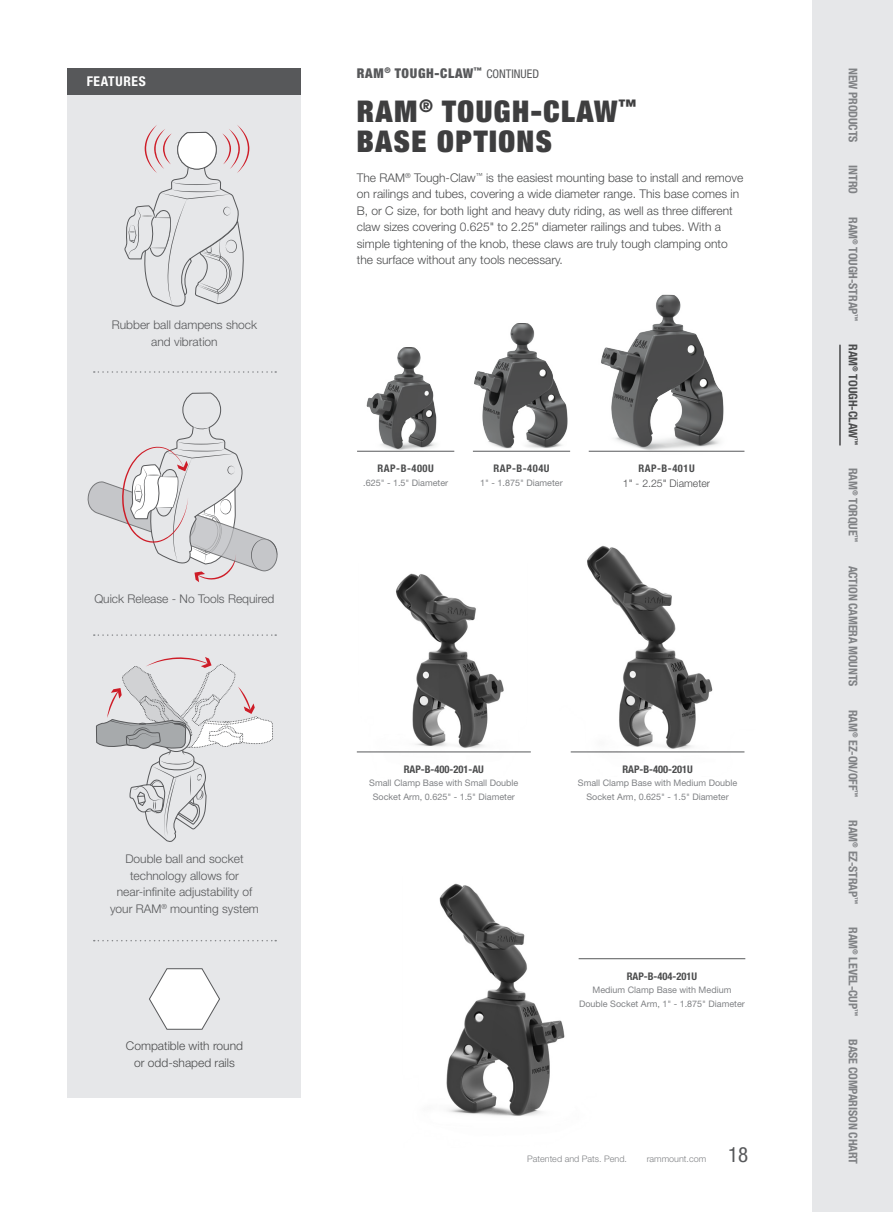
<style>
.page{position:relative;width:893px;height:1212px;background:#fff}
.page>*{position:absolute;margin:0;border:0;box-sizing:border-box;transform-origin:0 0}
._20_points_title{font:900 condensed 30px/30px "Helvetica Neue LT Std";letter-spacing:.05em;color:#3e3e3f}
.t1{font:condensed 21px "Helvetica Neue LT Std";color:#57585a}
.t2{font:900 condensed 13.5px "Helvetica Neue LT Std";letter-spacing:.05em;color:#57585a}
.White_Features_Title{font:700 condensed 13.5px "Helvetica Neue LT Std";letter-spacing:.05em;color:#fff}
._20_points_title-2{font:300 12px/16.5px "Helvetica Neue LT Std";color:#4b4c4d}
.Features_aligned_cen{font:300 12px/16.5px "Helvetica Neue LT Std";color:#57585a;text-align:center}
.t3{font:700 condensed 12px "Helvetica Neue LT Std";letter-spacing:-.01em;color:#808285}
.Features_aligned_cen-2{font:300 12px/16.5px "Helvetica Neue LT Std";color:#4b4c4d;text-align:center}
.t4{font:700 condensed 12px "Helvetica Neue LT Std";letter-spacing:-.005em;color:#4b4c4d}
.Part_Numbers_with_Li{font:700 condensed 10.5px "Helvetica Neue LT Std";color:#4b4c4d}
.Descriptions{font:300 10.5px "Helvetica Neue LT Std";color:#4b4c4d}
.Descriptions-2{font:9px/13.5px "Helvetica Neue LT Std";color:#808285;text-align:center}
.t5{font:300 9px "Helvetica Neue LT Std";color:#808285}
.s1{font-weight:400;font-size:12px}
</style>
<div class="page">
<div style="left:812px;top:0;width:81px;height:1212px;background:#e6e7e9"></div>
<div style="left:68px;top:94px;width:233px;height:1003px;background:#e6e7e9"></div>
<img style="left:472px;top:323px;width:99px;height:129px">
<hr style="left:473px;top:451px;width:97px;height:1px;background:#57585a">
<img style="left:599px;top:294px;width:132px;height:157px">
<hr style="left:589px;top:451px;width:155px;height:1px;background:#57585a">
<img style="left:363px;top:347px;width:81px;height:104px">
<hr style="left:357px;top:451px;width:97px;height:1px;background:#57585a">
<img style="left:356px;top:573px;width:175px;height:180px">
<hr style="left:357px;top:752px;width:174px;height:1px;background:#57585a">
<img style="left:439px;top:883px;width:169px;height:233px">
<hr style="left:579px;top:958px;width:166px;height:1px;background:#57585a">
<div style="left:68px;top:68px;width:233px;height:26px;background:#57585a"></div>
<svg style="left:94px;top:371px;width:182px;height:2px"></svg>
<svg style="left:94px;top:634px;width:182px;height:2px"></svg>
<svg style="left:94px;top:940px;width:182px;height:1px"></svg>
<img style="left:570px;top:545px;width:175px;height:208px">
<svg style="left:124px;top:125px;width:125px;height:182px"></svg>
<svg style="left:96px;top:657px;width:177px;height:185px"></svg>
<svg style="left:149px;top:968px;width:71px;height:62px"></svg>
<svg style="left:88px;top:392px;width:189px;height:190px"></svg>
<hr style="left:839px;top:345px;width:2px;height:100px;background:#3e3e3f">
<p class="White_Features_Title" style="left:87px;top:73px;width:60px">FEATURES</p>
<p class="Features_aligned_cen" style="left:112px;top:316px;width:147px">Rubber ball dampens shock and vibration</p>
<p class="Features_aligned_cen" style="left:94px;top:590px;width:182px">Quick Release - No Tools Required</p>
<p class="Features_aligned_cen" style="left:110px;top:850px;width:150px">Double ball and socket technology allows for near-infinite adjustability of your RAM<sup>®</sup> mounting system</p>
<p class="Features_aligned_cen-2" style="left:126px;top:1037px;width:119px">Compatible with round or odd-shaped rails</p>
<p class="t2" style="left:357px;top:64px;width:184px">RAM<sup>®</sup> TOUGH-CLAW<sup>™</sup> <span class="s1">CONTINUED</span></p>
<p class="_20_points_title" style="left:357px;top:95px;width:281px">RAM<sup>®</sup> TOUGH-CLAW<sup>™<br></sup>BASE OPTIONS</p>
<p class="_20_points_title-2" style="left:357px;top:169px;width:388px">The RAM<sup>®</sup> Tough-Claw<sup>™</sup> is the easiest mounting base to install and remove on railings and tubes, covering a wide diameter range. This base comes in B, or C size, for both light and heavy duty riding, as well as three different claw sizes covering 0.625" to 2.25" diameter railings and tubes. With a simple tightening of the knob, these claws are truly tough clamping onto the surface without any tools necessary.</p>
<p class="Part_Numbers_with_Li" style="left:378px;top:462px;width:58px">RAP-B-400U</p>
<p class="Descriptions-2" style="left:363px;top:476px;width:87px">.625" - 1.5" Diameter</p>
<p class="Part_Numbers_with_Li" style="left:493px;top:462px;width:58px">RAP-B-404U</p>
<p class="Descriptions-2" style="left:480px;top:476px;width:84px">1" - 1.875" Diameter</p>
<p class="Part_Numbers_with_Li" style="left:638px;top:462px;width:58px">RAP-B-401U</p>
<p class="Descriptions" style="left:623px;top:477px;width:89px">1" - 2.25" Diameter</p>
<p class="Part_Numbers_with_Li" style="left:404px;top:763px;width:82px">RAP-B-400-201-AU</p>
<p class="Descriptions-2" style="left:369px;top:776px;width:151px">Small Clamp Base with Small Double<br>Socket Arm, 0.625" - 1.5" Diameter</p>
<p class="Part_Numbers_with_Li" style="left:622px;top:763px;width:72px">RAP-B-400-201U</p>
<p class="Descriptions-2" style="left:578px;top:776px;width:161px">Small Clamp Base with Medium Double<br>Socket Arm, 0.625" - 1.5" Diameter</p>
<p class="Part_Numbers_with_Li" style="left:627px;top:969px;width:72px">RAP-B-404-201U</p>
<p class="Descriptions-2" style="left:579px;top:983px;width:167px">Medium Clamp Base with Medium<br>Double Socket Arm, 1" - 1.875" Diameter</p>
<p class="t5" style="left:527px;top:1153px;width:101px">Patented and Pats. Pend.</p>
<p class="t5" style="left:647px;top:1153px;width:61px">rammount.com</p>
<h2 class="t1" style="left:728px;top:1142px;width:22px">18</h2>
<p class="t3" style="left:860px;top:68px;width:76px;rotate:90deg">NEW PRODUCTS</p>
<p class="t3" style="left:860px;top:165px;width:30px;rotate:90deg">INTRO</p>
<p class="t3" style="left:860px;top:217px;width:105px;rotate:90deg">RAM<sup>®</sup> TOUGH-STRAP<sup>™</sup></p>
<p class="t4" style="left:860px;top:344px;width:103px;rotate:90deg">RAM<sup>®</sup> TOUGH-CLAW<sup>™</sup></p>
<p class="t3" style="left:860px;top:468px;width:76px;rotate:90deg">RAM<sup>®</sup> TORQUE<sup>™</sup></p>
<p class="t3" style="left:860px;top:566px;width:122px;rotate:90deg">ACTION CAMERA MOUNTS</p>
<p class="t3" style="left:860px;top:710px;width:89px;rotate:90deg">RAM<sup>®</sup> EZ-ON/OFF<sup>™</sup></p>
<p class="t3" style="left:860px;top:820px;width:85px;rotate:90deg">RAM<sup>®</sup> EZ-STRAP<sup>™</sup></p>
<p class="t3" style="left:860px;top:927px;width:90px;rotate:90deg">RAM<sup>®</sup> LEVEL-CUP<sup>™</sup></p>
<p class="t3" style="left:860px;top:1039px;width:126px;rotate:90deg">BASE COMPARISON CHART</p>
</div>
